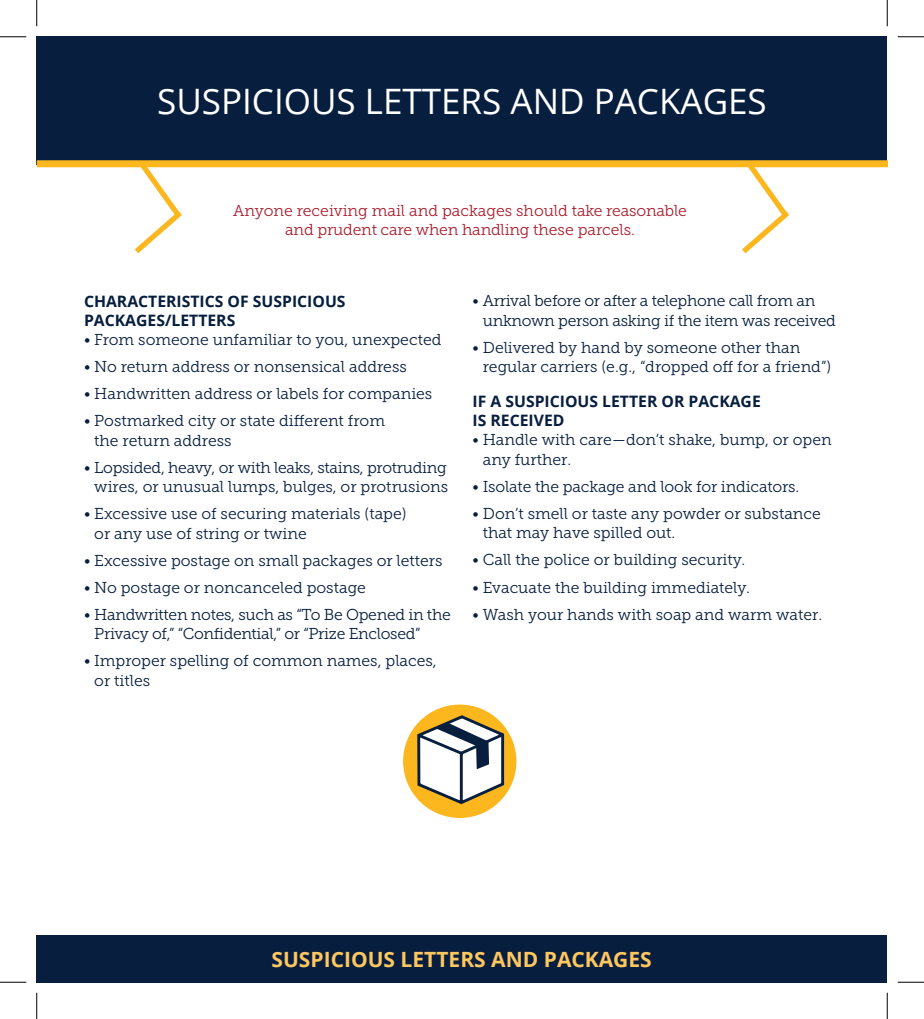
<style>
.page{position:relative;width:924px;height:1019px;background:#fff}
.page>*{position:absolute;margin:0;border:0;box-sizing:border-box;transform-origin:0 0}
._1blue_heads{font:35px "Open Sans";color:#fff}
._1tab{font:700 21px "Open Sans";color:#fec75f}
._1body_copy{font:15.75px/19.2px "Museo Slab 300";color:#071e3f}
._1body_copy-2{font:15.75px/19.2px "Museo Slab 300";letter-spacing:-.02em;color:#071e3f}
._1body_copy-3{font:15.75px/19.2px "Museo Slab 300";letter-spacing:-.005em;color:#aa1e2d;text-align:center}
._1headline{font:700 15.75px/19.2px "Open Sans";color:#071e3f}
</style>
<div class="page">
<div style="left:37px;top:934px;width:850px;height:48px;background:#071e3f"></div>
<div style="left:37px;top:37px;width:850px;height:128px;background:#071e3f"></div>
<div style="left:37px;top:160px;width:850px;height:7px;background:#fcb71f"></div>
<svg style="left:129px;top:160px;width:59px;height:94px"></svg>
<svg style="left:736px;top:160px;width:59px;height:94px"></svg>
<div style="left:403px;top:704px;width:113px;height:114px;background:#fcb71f;border-radius:50%"></div>
<svg style="left:416px;top:715px;width:88px;height:89px"></svg>
<svg style="left:0;top:36px;width:26px;height:1px"></svg>
<svg style="left:898px;top:36px;width:26px;height:1px"></svg>
<svg style="left:0;top:981px;width:26px;height:1px"></svg>
<svg style="left:898px;top:981px;width:26px;height:1px"></svg>
<svg style="left:36px;top:0;width:1px;height:26px"></svg>
<svg style="left:36px;top:992px;width:1px;height:26px"></svg>
<svg style="left:887px;top:0;width:1px;height:26px"></svg>
<svg style="left:887px;top:992px;width:1px;height:26px"></svg>
<p class="_1blue_heads" style="left:157px;top:78px;width:611px">SUSPICIOUS LETTERS AND PACKAGES</p>
<p class="_1body_copy-3" style="left:233px;top:201px;width:455px">Anyone receiving mail and packages should take reasonable and prudent care when handling these parcels.</p>
<p class="_1headline" style="left:84px;top:291px;width:263px">CHARACTERISTICS OF SUSPICIOUS<br>PACKAGES/LETTERS</p>
<p class="_1body_copy" style="left:84px;top:330px;width:359px">• From someone unfamiliar to you, unexpected</p>
<p class="_1body_copy" style="left:84px;top:357px;width:324px">• No return address or nonsensical address</p>
<p class="_1body_copy" style="left:84px;top:384px;width:350px">• Handwritten address or labels for companies</p>
<p class="_1body_copy" style="left:94px;top:411px;width:292px;text-indent:-10px">• Postmarked city or state different from the return address</p>
<p class="_1body_copy-2" style="left:84px;top:458px;width:366px;text-align:right">• Lopsided, heavy, or with leaks, stains, protruding wires, or unusual lumps, bulges, or protrusions</p>
<p class="_1body_copy" style="left:94px;top:504px;width:314px;text-indent:-10px">• Excessive use of securing materials (tape) or any use of string or twine</p>
<p class="_1body_copy" style="left:84px;top:550px;width:360px">• Excessive postage on small packages or letters</p>
<p class="_1body_copy" style="left:84px;top:578px;width:284px">• No postage or noncanceled postage</p>
<p class="_1body_copy-2" style="left:94px;top:605px;width:358px;text-indent:-10px">• Handwritten notes, such as “To Be Opened in the<br>Privacy of,” “Confidential,” or “Prize Enclosed”</p>
<p class="_1body_copy" style="left:94px;top:651px;width:344px;text-indent:-10px">• Improper spelling of common names, places, or titles</p>
<p class="_1body_copy-2" style="left:483px;top:291px;width:355px;text-indent:-10px">• Arrival before or after a telephone call from an unknown person asking if the item was received</p>
<p class="_1body_copy" style="left:483px;top:338px;width:350px;text-indent:-10px">• Delivered by hand by someone other than regular carriers (e.g., “dropped off for a friend”)</p>
<p class="_1headline" style="left:472px;top:391px;width:290px">IF A SUSPICIOUS LETTER OR PACKAGE<br>IS RECEIVED</p>
<p class="_1body_copy" style="left:483px;top:430px;width:350px;text-indent:-10px">• Handle with care—don’t shake, bump, or open any further.</p>
<p class="_1body_copy" style="left:472px;top:477px;width:328px">• Isolate the package and look for indicators.</p>
<p class="_1body_copy" style="left:483px;top:504px;width:340px;text-indent:-10px">• Don’t smell or taste any powder or substance that may have spilled out.</p>
<p class="_1body_copy" style="left:472px;top:550px;width:274px">• Call the police or building security.</p>
<p class="_1body_copy" style="left:472px;top:577px;width:279px">• Evacuate the building immediately.</p>
<p class="_1body_copy" style="left:472px;top:604px;width:351px">• Wash your hands with soap and warm water.</p>
<p class="_1tab" style="left:272px;top:944px;width:382px">SUSPICIOUS LETTERS AND PACKAGES</p>
</div>
